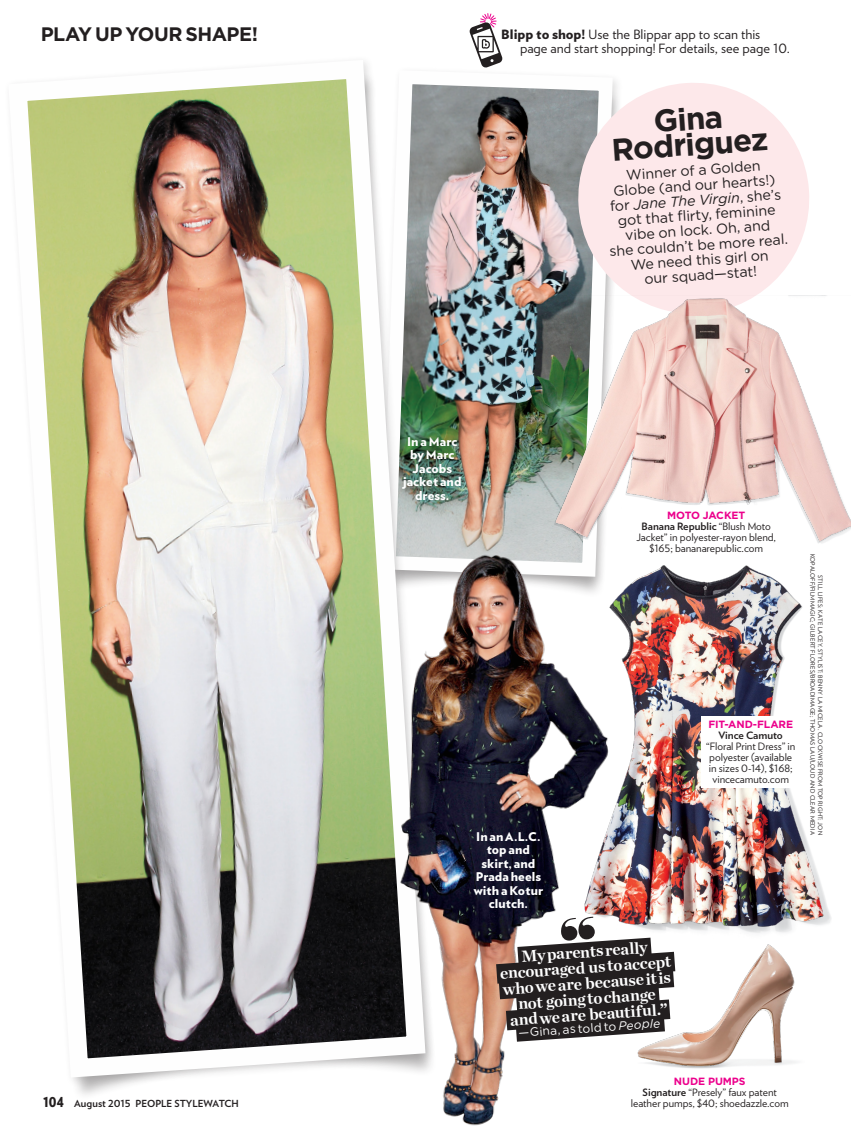
<style>
.page{position:relative;width:851px;height:1134px;background:#fff}
.page>*{position:absolute;margin:0;border:0;box-sizing:border-box;transform-origin:0 0}
.t1{font:700 31.2px/25.3px "Gotham";color:#231f20;text-align:center}
.t2{font:700 19.5px "Gotham";letter-spacing:-.025em;color:#231f20}
.t3{font:700 16.5px/15.8px "Chronicle Deck";color:#fff;text-align:center}
.t4{font:14.25px/15px "Gotham";color:#231f20;text-align:center}
.t5{font:12.75px/14.2px "Verlag Text";color:#231f20}
.t6{font:900 12px/13.5px "Verlag Text";letter-spacing:.005em;color:#fff;text-align:center}
.t7{font:12px "Gotham";color:#fff}
.t8{font:700 10.5px "Gotham";letter-spacing:-.005em;color:#ec008c}
.t9{font:10.2px/10.8px "Verlag Text";letter-spacing:-.005em;color:#231f20;text-align:center}
.t10{font:700 10.2px "Verlag Text";letter-spacing:-.005em;color:#231f20}
.t11{font:700 9.75px "Verlag Text";color:#231f20}
.t12{font:6px/7.5px "Verlag Text";letter-spacing:.035em;color:#231f20;text-align:right}
.s1{font-family:"Verlag Condensed";font-weight:900;font-size:15px}
.s2{font-weight:900}
.s3{font-style:italic}
.s4{font-weight:700}
</style>
<div class="page">
<img style="left:617px;top:565px;width:214px;height:368px">
<img style="left:436px;top:85px;width:183px;height:499px">
<svg style="left:574px;top:80px;width:239px;height:216px;fill:#fde8ea"></svg>
<img style="left:27px;top:62px;width:408px;height:1025px">
<img style="left:391px;top:544px;width:226px;height:582px">
<img style="left:637px;top:944px;width:159px;height:125px">
<img style="left:545px;top:296px;width:305px;height:250px">
<div style="left:701px;top:716px;width:99px;height:71px;background:#fff"></div>
<svg style="left:469px;top:13px;width:34px;height:55px"></svg>
<svg style="left:476px;top:917px;width:219px;height:133px"></svg>
<h2 class="t2" style="left:41px;top:21px;width:219px">PLAY UP YOUR SHAPE!</h2>
<p class="t11" style="left:43px;top:1097px;width:197px"><span class="s1">104</span> August 2015 PEOPLE STYLEWATCH</p>
<p class="t5" style="left:520px;top:28px;width:271px;text-indent:-19px"><span class="s2">Blipp to shop!</span> Use the Blippar app to scan this page and start shopping! For details, see page 10.</p>
<h1 class="t1" style="left:609px;top:112px;width:158px;rotate:-4deg">Gina<br>Rodriguez</h1>
<h3 class="t4" style="left:603px;top:169px;width:180px;rotate:-4deg">Winner of a Golden<br>Globe (and our hearts!) for <span class="s3">Jane The Virgin</span>, she’s got that fl irty, feminine vibe on lock. Oh, and<br>she couldn’t be more real.<br>We need this girl on<br>our squad—stat!</h3>
<p class="t6" style="left:403px;top:435px;width:60px">In a Marc by Marc<br>Jacobs jacket and dress.</p>
<p class="t8" style="left:667px;top:509px;width:80px">MOTO JACKET</p>
<p class="t9" style="left:636px;top:521px;width:141px"><span class="s4">Banana Republic</span> “Blush Moto<br>Jacket” in polyester-rayon blend, $165; bananarepublic.com</p>
<p class="t6" style="left:474px;top:830px;width:71px">In an A.L.C. top and skirt, and<br>Prada heels with a Kotur clutch.</p>
<h3 class="t3" style="left:498px;top:949px;width:173px;rotate:-4deg">My parents really encouraged us to accept who we are because it is not going to change<br>and we are beautiful.”</h3>
<p class="t7" style="left:518px;top:1025px;width:143px;rotate:-4deg">—Gina, as told to <span class="s3">People</span></p>
<p class="t8" style="left:708px;top:718px;width:86px">FIT-AND-FLARE</p>
<p class="t10" style="left:718px;top:729px;width:66px">Vince Camuto</p>
<p class="t9" style="left:706px;top:741px;width:91px">“Floral Print Dress” in polyester (available in sizes 0-14), $168; vincecamuto.com</p>
<p class="t12" style="left:823px;top:554px;width:283px;rotate:90deg">STILL LIFES: KATE LACEY. STYLIST: BENNY LA MICELA. CLOCKWISE FROM TOP RIGHT: JON<br>KOPALOFF/FILMMAGIC; GILBERT FLORES/BROADIMAGE; THOMAS LAU/LOUD AND CLEAR MEDIA</p>
<p class="t8" style="left:674px;top:1074px;width:73px">NUDE PUMPS</p>
<p class="t9" style="left:631px;top:1087px;width:159px"><span class="s4">Signature</span> “Presely” faux patent leather pumps, $40; shoedazzle.com</p>
</div>
